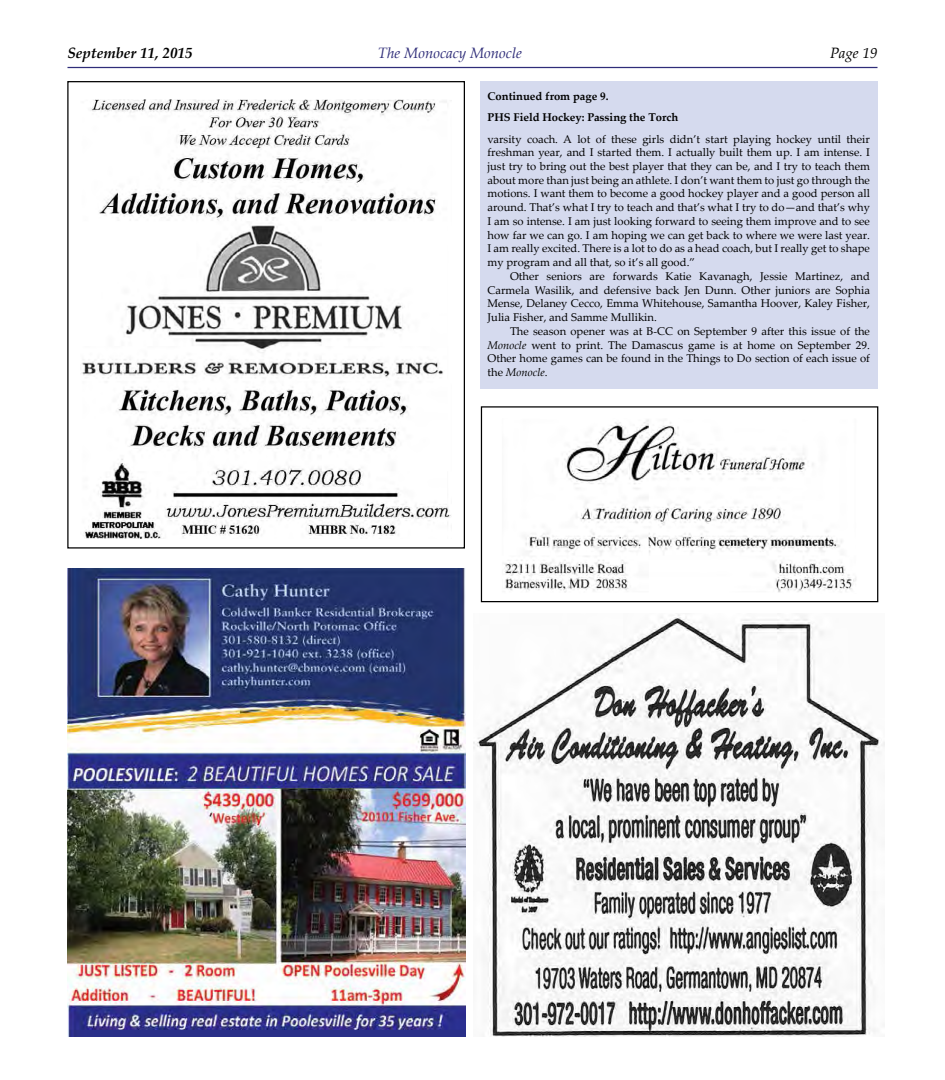
<style>
.page{position:relative;width:945px;height:1080px;background:#fff}
.page>*{position:absolute;margin:0;border:0;box-sizing:border-box;transform-origin:0 0}
.t1{font:italic 15px "Palatino Linotype";color:#2f2d79}
.t2{font:italic 700 15px "Palatino Linotype";color:#000}
.t3{font:italic 15px "Palatino Linotype";color:#000}
.t4{font:11.25px/13.8px "Palatino Linotype";color:#000;text-align:justify}
.t5{font:700 11.25px/21.2px "Palatino Linotype";color:#000}
.s1{font-style:italic}
</style>
<div class="page">
<hr style="left:68px;top:67px;width:810px;height:1px;background:#2f2d79">
<div style="left:480px;top:82px;width:398px;height:307px;background:#d5daee"></div>
<img style="left:67px;top:569px;width:398px;height:467px">
<img style="left:81px;top:99px;width:370px;height:440px">
<img style="left:473px;top:614px;width:411px;height:422px">
<img style="left:504px;top:419px;width:352px;height:174px">
<div style="left:481px;top:406px;width:397px;height:196px;border:1px solid #000"></div>
<h1 class="t2" style="left:68px;top:43px;width:127px">September 11, 2015</h1>
<h1 class="t1" style="left:378px;top:43px;width:146px">The Monocacy Monocle</h1>
<h1 class="t3" style="left:830px;top:43px;width:49px">Page 19</h1>
<p class="t5" style="left:488px;top:85px;width:192px">Continued from page 9.<br>PHS Field Hockey: Passing the Torch</p>
<p class="t4" style="left:488px;top:131px;width:384px">varsity coach. A lot of these girls didn’t start playing hockey until their freshman year, and I started them. I actually built them up. I am intense. I just try to bring out the best player that they can be, and I try to teach them about more than just being an athlete. I don’t want them to just go through the motions. I want them to become a good hockey player and a good person all around. That’s what I try to teach and that’s what I try to do—and that’s why I am so intense. I am just looking forward to seeing them improve and to see how far we can go. I am hoping we can get back to where we were last year.<br>I am really excited. There is a lot to do as a head coach, but I really get to shape my program and all that, so it’s all good.”</p>
<p class="t4" style="left:488px;top:269px;width:384px;text-indent:22px">Other seniors are forwards Katie Kavanagh, Jessie Martinez, and Carmela Wasilik, and defensive back Jen Dunn. Other juniors are Sophia Mense, Delaney Cecco, Emma Whitehouse, Samantha Hoover, Kaley Fisher, Julia Fisher, and Samme Mullikin.</p>
<p class="t4" style="left:488px;top:324px;width:384px;text-indent:22px">The season opener was at B-CC on September 9 after this issue of the <span class="s1">Monocle</span> went to print. The Damascus game is at home on September 29.<br>Other home games can be found in the Things to Do section of each issue of the <span class="s1">Monocle</span>.</p>
</div>
